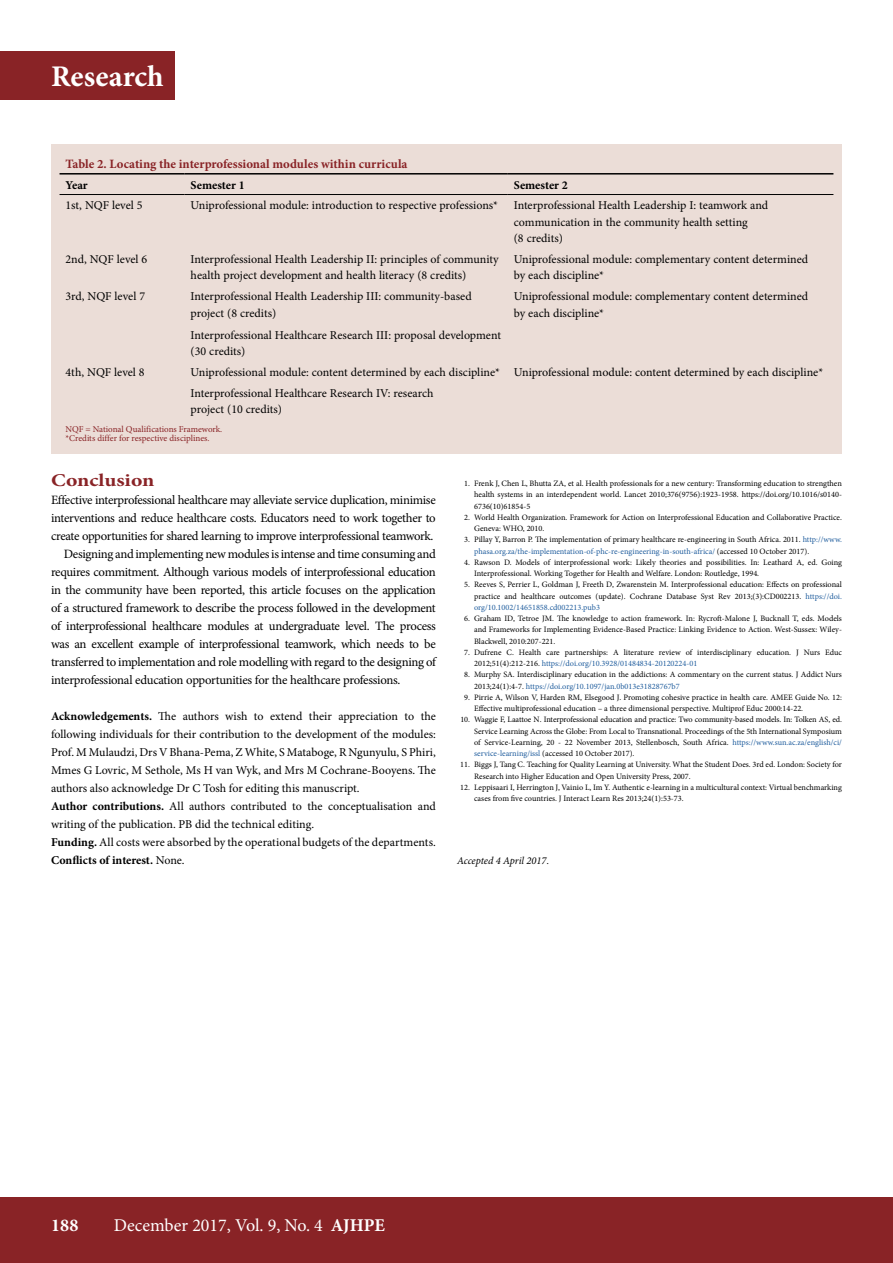
<style>
.page{position:relative;width:893px;height:1263px;background:#fff}
.page>*{position:absolute;margin:0;border:0;box-sizing:border-box;transform-origin:0 0}
.t1{font:700 30px "Minion Pro";color:#fff}
.t2{font:18px "Minion Pro";color:#fff}
.t3{font:700 18px "Minion Pro";color:#892326;scale:1.2 1}
.t4{font:700 18px "Minion Pro";color:#fff}
.t5{font:12.75px "Minion Pro";letter-spacing:-.025em;color:#000}
.t6{font:700 12.75px "Minion Pro";color:#892326}
.t7{font:12px/18px "Minion Pro";color:#000}
.t8{font:700 12px "Minion Pro";letter-spacing:-.005em;color:#000}
.t9{font:italic 10.5px "Minion Pro";letter-spacing:-.005em;color:#000}
.t10{font:9px/9px "Minion Pro";color:#892326}
.t11{font:8.25px/11.2px "Minion Pro";color:#000}
.s1{font-weight:700}
.s2{color:#215e9e}
</style>
<div class="page">
<div style="left:0;top:1197px;width:893px;height:66px;background:#892326"></div>
<div style="left:0;top:51px;width:174px;height:49px;background:#892326"></div>
<div style="left:51px;top:144px;width:791px;height:309px;background:#ebddd7"></div>
<hr style="left:60px;top:173px;width:125px;height:2px;background:#000">
<hr style="left:185px;top:173px;width:323px;height:2px;background:#000">
<hr style="left:508px;top:173px;width:325px;height:2px;background:#000">
<hr style="left:60px;top:194px;width:125px;height:1px;background:#000">
<hr style="left:185px;top:194px;width:323px;height:1px;background:#000">
<hr style="left:508px;top:194px;width:325px;height:1px;background:#000">
<h1 class="t1" style="left:51px;top:56px;width:114px">Research</h1>
<h3 class="t6" style="left:66px;top:155px;width:343px">Table 2. Locating the interprofessional modules within curricula</h3>
<h3 class="t8" style="left:66px;top:176px;width:24px">Year</h3>
<h3 class="t8" style="left:191px;top:176px;width:56px">Semester 1</h3>
<h3 class="t8" style="left:514px;top:176px;width:56px">Semester 2</h3>
<h3 class="t7" style="left:66px;top:196px;width:79px">1st, NQF level 5</h3>
<h3 class="t7" style="left:191px;top:196px;width:309px">Uniprofessional module: introduction to respective professions*</h3>
<h3 class="t7" style="left:514px;top:197px;width:256px;line-height:16.5px">Interprofessional Health Leadership I: teamwork and communication in the community health setting<br>(8 credits)</h3>
<h3 class="t7" style="left:66px;top:250px;width:83px">2nd, NQF level 6</h3>
<h3 class="t7" style="left:191px;top:251px;width:310px;line-height:16.5px">Interprofessional Health Leadership II: principles of community health project development and health literacy (8 credits)</h3>
<h3 class="t7" style="left:514px;top:251px;width:296px;line-height:16.5px">Uniprofessional module: complementary content determined by each discipline*</h3>
<h3 class="t7" style="left:66px;top:287px;width:81px">3rd, NQF level 7</h3>
<h3 class="t7" style="left:191px;top:288px;width:283px;line-height:16.5px">Interprofessional Health Leadership III: community-based project (8 credits)</h3>
<h3 class="t7" style="left:514px;top:288px;width:296px;line-height:16.5px">Uniprofessional module: complementary content determined by each discipline*</h3>
<h3 class="t7" style="left:191px;top:327px;width:312px;line-height:16.5px">Interprofessional Healthcare Research III: proposal development (30 credits)</h3>
<h3 class="t7" style="left:66px;top:363px;width:81px">4th, NQF level 8</h3>
<h3 class="t7" style="left:191px;top:362px;width:634px;line-height:20.7px">Uniprofessional module: content determined by each discipline* Uniprofessional module: content determined by each discipline*<br>Interprofessional Healthcare Research IV: research</h3>
<h3 class="t7" style="left:191px;top:400px;width:93px">project (10 credits)</h3>
<p class="t10" style="left:66px;top:424px;width:158px">NQF = National Qualifications Framework. *Credits differ for respective disciplines.</p>
<h2 class="t3" style="left:51px;top:468px;width:88px">Conclusion</h2>
<h3 class="t5" style="left:51px;top:491px;width:386px">Effective interprofessional healthcare may alleviate service duplication, minimise</h3>
<h3 class="t5" style="left:51px;top:509px;width:386px">interventions and reduce healthcare costs. Educators need to work together to</h3>
<h3 class="t5" style="left:51px;top:527px;width:384px">create opportunities for shared learning to improve interprofessional teamwork.</h3>
<h3 class="t5" style="left:64px;top:545px;width:374px">Designing and implementing new modules is intense and time consuming and</h3>
<h3 class="t5" style="left:51px;top:563px;width:386px">requires commitment. Although various models of interprofessional education</h3>
<h3 class="t5" style="left:51px;top:581px;width:386px">in the community have been reported, this article focuses on the application</h3>
<h3 class="t5" style="left:51px;top:599px;width:386px">of a structured framework to describe the process followed in the development</h3>
<h3 class="t5" style="left:51px;top:617px;width:386px">of interprofessional healthcare modules at undergraduate level. The process</h3>
<h3 class="t5" style="left:51px;top:635px;width:386px">was an excellent example of interprofessional teamwork, which needs to be</h3>
<h3 class="t5" style="left:51px;top:653px;width:386px">transferred to implementation and role modelling with regard to the designing of</h3>
<h3 class="t5" style="left:51px;top:671px;width:351px">interprofessional education opportunities for the healthcare professions.</h3>
<p class="t7" style="left:51px;top:707px;width:386px"><span class="s1">Acknowledgements.</span> The authors wish to extend their appreciation to the following individuals for their contribution to the development of the modules:<br>Prof. M Mulaudzi, Drs V Bhana-Pema, Z White, S Mataboge, R Ngunyulu, S Phiri, Mmes G Lovric, M Sethole, Ms H van Wyk, and Mrs M Cochrane-Booyens. The authors also acknowledge Dr C Tosh for editing this manuscript.<br><span class="s1">Author contributions.</span> All authors contributed to the conceptualisation and writing of the publication. PB did the technical editing.<br><span class="s1">Funding.</span> All costs were absorbed by the operational budgets of the departments.<br><span class="s1">Conflicts of interest.</span> None.</p>
<p class="t11" style="left:474px;top:478px;width:369px;text-align:justify;text-indent:-10px">1. Frenk J, Chen L, Bhutta ZA, et al. Health professionals for a new century: Transforming education to strengthen health systems in an interdependent world. Lancet 2010;376(9756):1923-1958. https://doi.org/10.1016/s0140- 6736(10)61854-5</p>
<p class="t11" style="left:474px;top:512px;width:369px;text-indent:-10px">2. World Health Organization. Framework for Action on Interprofessional Education and Collaborative Practice.<br>Geneva: WHO, 2010.</p>
<p class="t11" style="left:474px;top:534px;width:369px;text-indent:-10px">3. Pillay Y, Barron P. The implementation of primary healthcare re-engineering in South Africa. 2011. <span class="s2">http://www. phasa.org.za/the-implementation-of-phc-re-engineering-in-south-africa/</span> (accessed 10 October 2017).</p>
<p class="t11" style="left:474px;top:557px;width:369px;text-indent:-10px">4. Rawson D. Models of interprofessional work: Likely theories and possibilities. In: Leathard A, ed. Going<br>Interprofessional. Working Together for Health and Welfare. London: Routledge, 1994.</p>
<p class="t11" style="left:474px;top:579px;width:369px;text-align:justify;text-indent:-10px">5. Reeves S, Perrier L, Goldman J, Freeth D, Zwarenstein M. Interprofessional education: Effects on professional practice and healthcare outcomes (update). Cochrane Database Syst Rev 2013;(3):CD002213. <span class="s2">https://doi. org/10.1002/14651858.cd002213.pub3</span></p>
<p class="t11" style="left:474px;top:613px;width:369px;text-align:justify;text-indent:-10px">6. Graham ID, Tetroe JM. The knowledge to action framework. In: Rycroft-Malone J, Bucknall T, eds. Models and Frameworks for Implementing Evidence-Based Practice: Linking Evidence to Action. West-Sussex: Wiley-Blackwell, 2010:207-221.</p>
<p class="t11" style="left:474px;top:647px;width:369px;text-indent:-10px">7. Dufrene C. Health care partnerships: A literature review of interdisciplinary education. J Nurs Educ<br>2012;51(4):212-216. <span class="s2">https://doi.org/10.3928/01484834-20120224-01</span></p>
<p class="t11" style="left:474px;top:669px;width:369px;text-indent:-10px">8. Murphy SA. Interdisciplinary education in the addictions: A commentary on the current status. J Addict Nurs<br>2013;24(1):4-7. <span class="s2">https://doi.org/10.1097/jan.0b013e31828767b7</span></p>
<p class="t11" style="left:474px;top:692px;width:369px;text-indent:-10px">9. Pirrie A, Wilson V, Harden RM, Elsegood J. Promoting cohesive practice in health care. AMEE Guide No. 12:<br>Effective multiprofessional education – a three dimensional perspective. Multiprof Educ 2000:14-22.</p>
<p class="t11" style="left:474px;top:714px;width:369px;text-align:justify;text-indent:-14px">10. Waggie F, Laattoe N. Interprofessional education and practice: Two community-based models. In: Tolken AS, ed.<br>Service Learning Across the Globe: From Local to Transnational. Proceedings of the 5th International Symposium of Service-Learning, 20 - 22 November 2013, Stellenbosch, South Africa. <span class="s2">https://www.sun.ac.za/english/ci/ service-learning/issl</span> (accessed 10 October 2017).</p>
<p class="t11" style="left:474px;top:759px;width:369px;text-indent:-14px">11. Biggs J, Tang C. Teaching for Quality Learning at University. What the Student Does. 3rd ed. London: Society for<br>Research into Higher Education and Open University Press, 2007.</p>
<p class="t11" style="left:474px;top:782px;width:369px;text-indent:-14px">12. Leppisaari I, Herrington J, Vainio L, Im Y. Authentic e-learning in a multicultural context: Virtual benchmarking cases from five countries. J Interact Learn Res 2013;24(1):53-73.</p>
<p class="t9" style="left:457px;top:853px;width:94px">Accepted 4 April 2017.</p>
<h2 class="t4" style="left:51px;top:1213px;width:29px">188</h2>
<h2 class="t2" style="left:114px;top:1213px;width:273px">December 2017, Vol. 9, No. 4 <span class="s1">AJHPE</span></h2>
</div>
